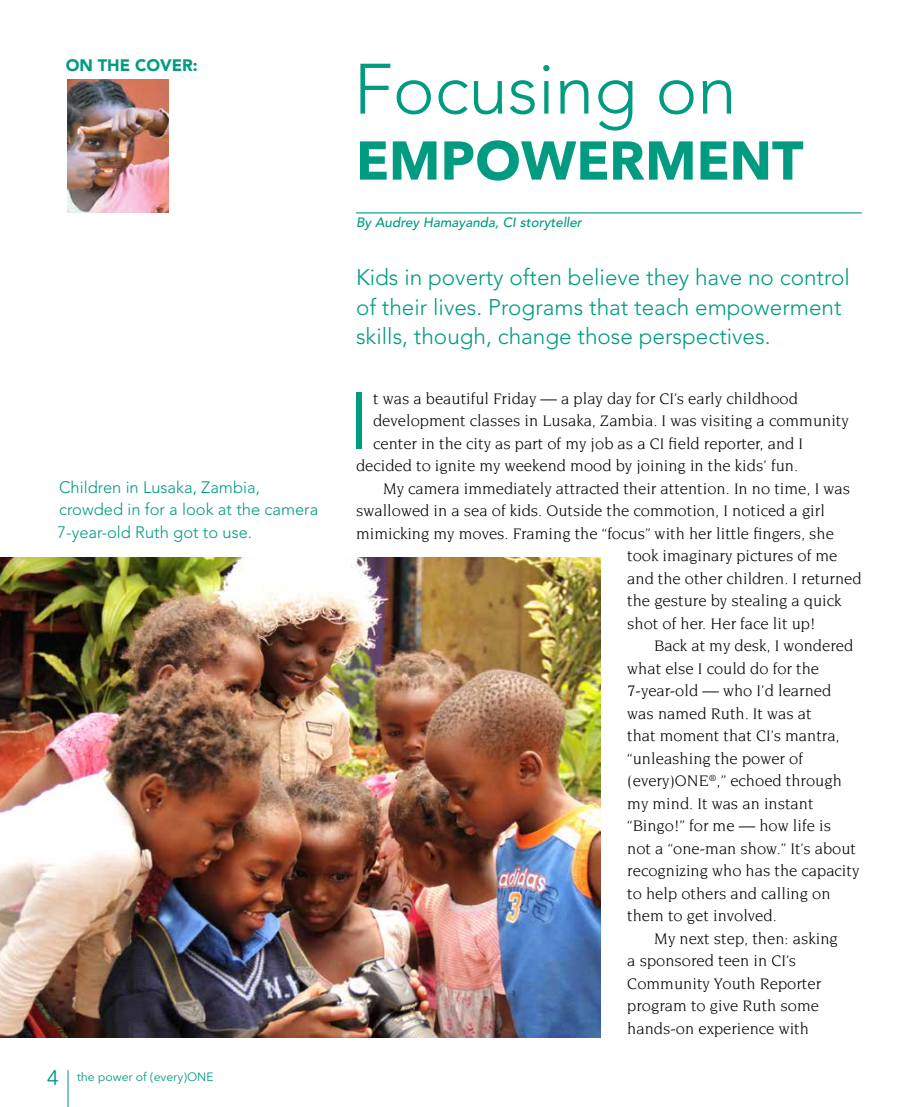
<style>
.page{position:relative;width:905px;height:1107px;background:#fff}
.page>*{position:absolute;margin:0;border:0;box-sizing:border-box;transform-origin:0 0}
.t1{font:300 80.1px "Avenir LT Std";color:#009b80}
.t2{font:300 70.5px "Avenir LT Std";color:#009b80}
.t3{font:700 54px "Avenir Next";color:#009b80}
.t4{font:300 22.5px/30px "Avenir LT Std";color:#009b80}
.t5{font:16.5px "Novarese Std";color:#000}
.t6{font:300 16.5px/22.5px "Avenir LT Std";color:#009b80}
.t7{font:900 16.5px "Avenir LT Std";color:#009b80}
.t8{font:italic 500 13.5px "Avenir LT Std";color:#009b80}
.t9{font:12px "Avenir Next Rounded Std";color:#009b80}
.s1{font-size:21px}
</style>
<div class="page">
<img style="left:0;top:558px;width:600px;height:480px">
<img style="left:68px;top:80px;width:101px;height:132px">
<hr style="left:356px;top:212px;width:505px;height:1px;background:#009b80">
<hr style="left:68px;top:1070px;width:1px;height:37px;background:#009b80">
<p class="t7" style="left:66px;top:55px;width:133px">ON THE COVER:</p>
<p class="t6" style="left:58px;top:476px;width:262px">Children in Lusaka, Zambia, crowded in for a look at the camera<br>7-year-old Ruth got to use.</p>
<p class="t9" style="left:47px;top:1069px;width:168px"><span class="s1">4</span> the power of (every)ONE</p>
<h2 class="t2" style="left:353px;top:48px;width:384px">Focusing on</h2>
<h3 class="t3" style="left:356px;top:114px;width:449px">EMPOWERMENT</h3>
<p class="t8" style="left:356px;top:214px;width:227px">By Audrey Hamayanda, CI storyteller</p>
<h3 class="t4" style="left:356px;top:262px;width:495px">Kids in poverty often believe they have no control of their lives. Programs that teach empowerment skills, though, change those perspectives.</h3>
<h1 class="t1" style="left:348px;top:374px;width:22px">I</h1>
<p class="t5" style="left:373px;top:390px;width:426px">t was a beautiful Friday — a play day for CI’s early childhood</p>
<p class="t5" style="left:373px;top:412px;width:477px">development classes in Lusaka, Zambia. I was visiting a community</p>
<p class="t5" style="left:373px;top:435px;width:431px">center in the city as part of my job as a CI field reporter, and I</p>
<p class="t5" style="left:356px;top:457px;width:444px">decided to ignite my weekend mood by joining in the kids’ fun.</p>
<p class="t5" style="left:383px;top:480px;width:468px">My camera immediately attracted their attention. In no time, I was</p>
<p class="t5" style="left:356px;top:502px;width:470px">swallowed in a sea of kids. Outside the commotion, I noticed a girl</p>
<p class="t5" style="left:356px;top:525px;width:479px">mimicking my moves. Framing the “focus” with her little fingers, she</p>
<p class="t5" style="left:627px;top:547px;width:211px">took imaginary pictures of me</p>
<p class="t5" style="left:627px;top:570px;width:236px">and the other children. I returned</p>
<p class="t5" style="left:627px;top:592px;width:216px">the gesture by stealing a quick</p>
<p class="t5" style="left:627px;top:615px;width:190px">shot of her. Her face lit up!</p>
<p class="t5" style="left:654px;top:637px;width:200px">Back at my desk, I wondered</p>
<p class="t5" style="left:627px;top:660px;width:193px">what else I could do for the</p>
<p class="t5" style="left:627px;top:682px;width:205px">7-year-old — who I’d learned</p>
<p class="t5" style="left:627px;top:705px;width:186px">was named Ruth. It was at</p>
<p class="t5" style="left:627px;top:727px;width:214px">that moment that CI’s mantra,</p>
<p class="t5" style="left:627px;top:750px;width:177px">“unleashing the power of</p>
<p class="t5" style="left:627px;top:772px;width:216px">(every)ONE<sup>®</sup>,” echoed through</p>
<p class="t5" style="left:627px;top:795px;width:188px">my mind. It was an instant</p>
<p class="t5" style="left:627px;top:817px;width:205px">“Bingo!” for me — how life is</p>
<p class="t5" style="left:627px;top:840px;width:230px">not a “one-man show.” It’s about</p>
<p class="t5" style="left:627px;top:862px;width:234px">recognizing who has the capacity</p>
<p class="t5" style="left:627px;top:885px;width:205px">to help others and calling on</p>
<p class="t5" style="left:627px;top:907px;width:151px">them to get involved.</p>
<p class="t5" style="left:654px;top:930px;width:185px">My next step, then: asking</p>
<p class="t5" style="left:627px;top:952px;width:170px">a sponsored teen in CI’s</p>
<p class="t5" style="left:627px;top:975px;width:195px">Community Youth Reporter</p>
<p class="t5" style="left:627px;top:997px;width:193px">program to give Ruth some</p>
<p class="t5" style="left:627px;top:1020px;width:183px">hands-on experience with</p>
</div>
